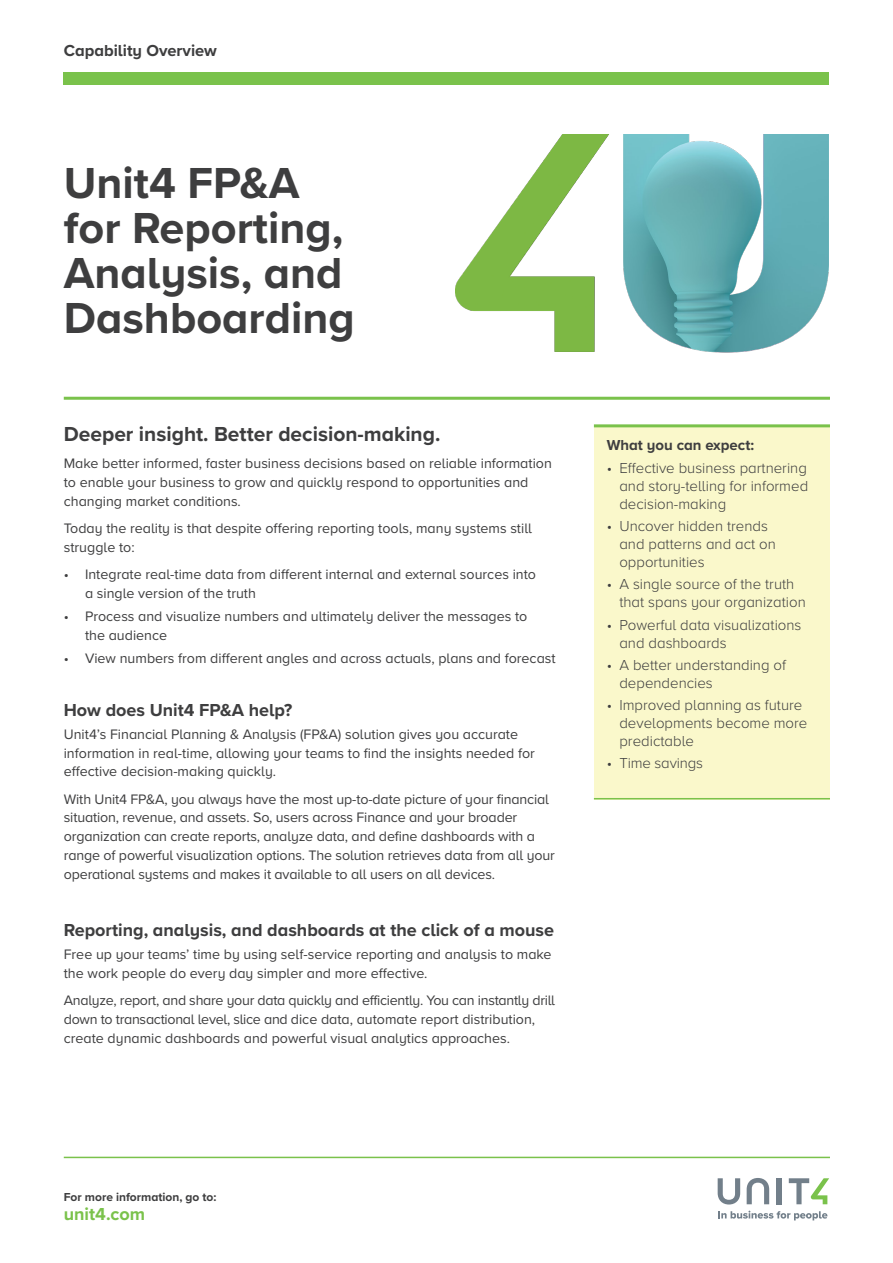
<style>
.page{position:relative;width:893px;height:1263px;background:#fff}
.page>*{position:absolute;margin:0;border:0;box-sizing:border-box;transform-origin:0 0}
.Headline_title{font:700 45px/45px "Proxima Nova A";color:#3e3e3f}
.TXT_introduction{font:700 21px "Proxima Nova A";color:#3e3e3f}
.Subtitle_2{font:700 18px "Proxima Nova A";color:#3e3e3f}
.t1{font:700 18px "Proxima Nova A";color:#7ac24b}
.t2{font:700 16.5px "Proxima Nova A";color:#3e3e3f}
.t3{font:300 15px/18px "Proxima Nova A";color:#3e3e3f}
.t4{font:700 15px "Proxima Nova A";color:#3e3e3f}
.Body_copy{font:14.25px/18.8px "Proxima Nova A";color:#3e3e3f}
.Tabbed_body_copy{font:14.25px/18.8px "Proxima Nova A";color:#3e3e3f}
.Body_copy-2{font:14.25px/18.8px "Proxima Nova A";letter-spacing:-.02em;color:#3e3e3f}
.t5{font:700 12px "Proxima Nova A";color:#3e3e3f}
</style>
<div class="page">
<div style="left:64px;top:72px;width:765px;height:13px;background:#7ac24b"></div>
<hr style="left:64px;top:1157px;width:766px;height:1px;background:#7ac24b">
<svg style="left:718px;top:1211px;width:109px;height:9px"></svg>
<svg style="left:718px;top:1178px;width:22px;height:26px"></svg>
<svg style="left:747px;top:1178px;width:22px;height:26px"></svg>
<div style="left:777px;top:1178px;width:5px;height:26px;background:#727f8a"></div>
<svg style="left:789px;top:1178px;width:40px;height:26px"></svg>
<img style="left:623px;top:135px;width:206px;height:217px">
<img style="left:455px;top:135px;width:154px;height:217px">
<hr style="left:64px;top:397px;width:766px;height:3px;background:#7ac24b">
<div style="left:594px;top:426px;width:235px;height:373px;background:#faf8cb"></div>
<hr style="left:594px;top:424px;width:236px;height:3px;background:#7ac24b">
<hr style="left:594px;top:798px;width:236px;height:1px;background:#7ac24b">
<p class="t2" style="left:64px;top:38px;width:155px">Capability Overview</p>
<p class="Headline_title" style="left:64px;top:159px;width:293px">Unit4 FP&amp;A for Reporting,<br>Analysis, and<br>Dashboarding</p>
<p class="TXT_introduction" style="left:64px;top:419px;width:378px">Deeper insight. Better decision-making.</p>
<p class="Body_copy" style="left:64px;top:454px;width:490px">Make better informed, faster business decisions based on reliable information to enable your business to grow and quickly respond to opportunities and changing market conditions.</p>
<p class="Body_copy" style="left:64px;top:518px;width:470px">Today the reality is that despite offering reporting tools, many systems still struggle to:</p>
<p class="Tabbed_body_copy" style="left:85px;top:564px;width:452px;text-indent:-21px">• Integrate real-time data from different internal and external sources into a single version of the truth</p>
<p class="Tabbed_body_copy" style="left:85px;top:606px;width:444px;text-indent:-21px">• Process and visualize numbers and ultimately deliver the messages to the audience</p>
<p class="Tabbed_body_copy" style="left:64px;top:648px;width:493px">• View numbers from different angles and across actuals, plans and forecast</p>
<p class="Subtitle_2" style="left:64px;top:696px;width:230px">How does Unit4 FP&amp;A help?</p>
<p class="Body_copy" style="left:64px;top:724px;width:473px">Unit4’s Financial Planning &amp; Analysis (FP&amp;A) solution gives you accurate information in real-time, allowing your teams to find the insights needed for effective decision-making quickly.</p>
<p class="Body_copy" style="left:64px;top:789px;width:492px">With Unit4 FP&amp;A, you always have the most up-to-date picture of your financial situation, revenue, and assets. So, users across Finance and your broader organization can create reports, analyze data, and define dashboards with a range of powerful visualization options. The solution retrieves data from all your operational systems and makes it available to all users on all devices.</p>
<p class="Subtitle_2" style="left:64px;top:916px;width:492px">Reporting, analysis, and dashboards at the click of a mouse</p>
<p class="Body_copy" style="left:64px;top:944px;width:489px">Free up your teams’ time by using self-service reporting and analysis to make the work people do every day simpler and more effective.</p>
<p class="Body_copy-2" style="left:64px;top:990px;width:493px">Analyze, report, and share your data quickly and efficiently. You can instantly drill down to transactional level, slice and dice data, automate report distribution, create dynamic dashboards and powerful visual analytics approaches.</p>
<p class="t4" style="left:607px;top:434px;width:149px">What you can expect:</p>
<p class="t3" style="left:619px;top:458px;width:190px;text-align:justify;text-indent:-13px">• Effective business partnering and story-telling for informed decision-making</p>
<p class="t3" style="left:619px;top:516px;width:158px;text-indent:-13px">• Uncover hidden trends and patterns and act on opportunities</p>
<p class="t3" style="left:619px;top:574px;width:188px;text-indent:-13px">• A single source of the truth that spans your organization</p>
<p class="t3" style="left:619px;top:615px;width:184px;text-indent:-13px">• Powerful data visualizations and dashboards</p>
<p class="t3" style="left:619px;top:655px;width:168px;text-indent:-13px">• A better understanding of dependencies</p>
<p class="t3" style="left:619px;top:695px;width:190px;text-indent:-13px">• Improved planning as future developments become more predictable</p>
<p class="t3" style="left:607px;top:753px;width:98px">• Time savings</p>
<p class="t5" style="left:64px;top:1188px;width:154px">For more information, go to:</p>
<p class="t1" style="left:64px;top:1201px;width:83px">unit4.com</p>
</div>
